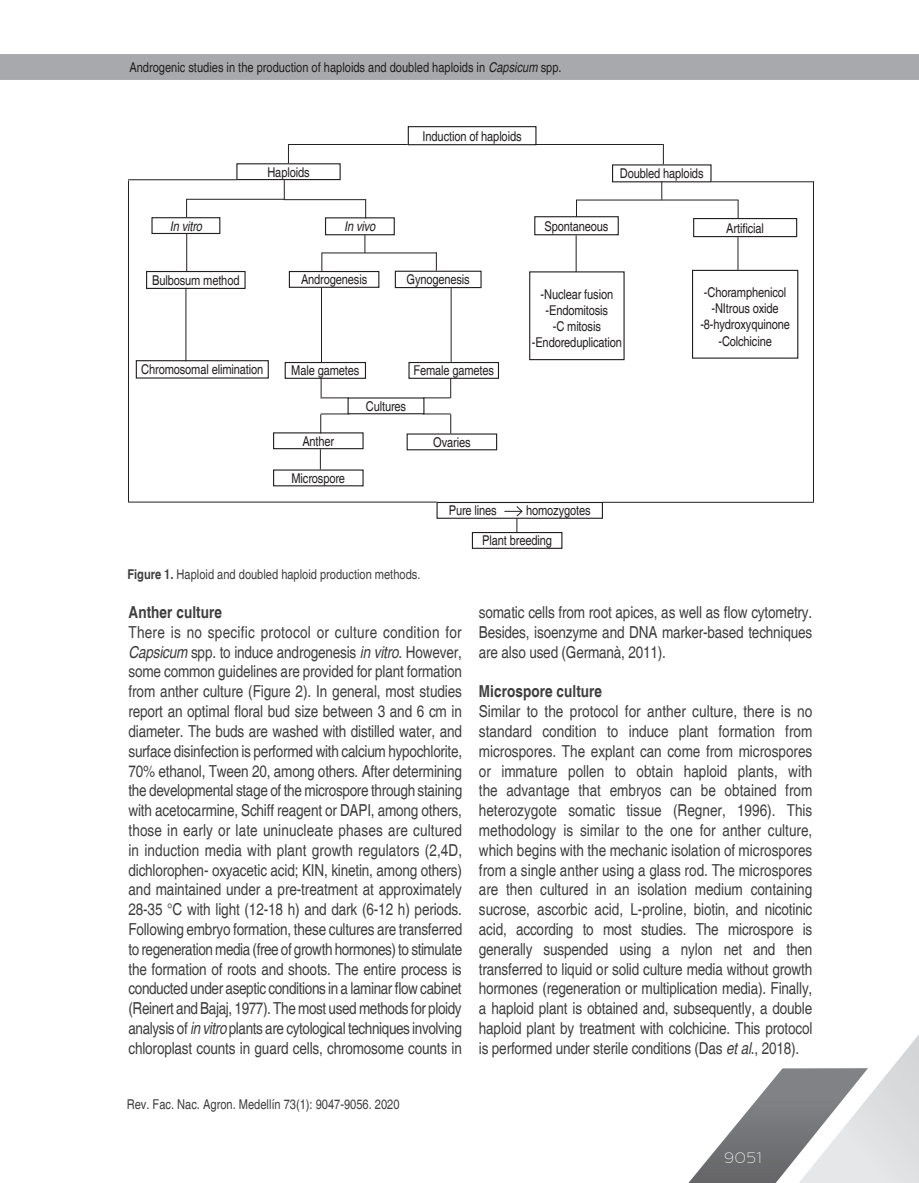
<style>
.page{position:relative;width:919px;height:1183px;background:#fff}
.page>*{position:absolute;margin:0;border:0;box-sizing:border-box;transform-origin:0 0}
.t1{font:condensed 16.5px/19.8px "Helvetica";letter-spacing:-.01em;color:#3e3e3f;text-align:justify}
.t2{font:700 condensed 16.5px "Helvetica";letter-spacing:.005em;color:#3e3e3f}
.t3{font:100 15px "Zona Pro";color:#fff}
.t4{font:condensed 13.5px/16.2px "Helvetica";letter-spacing:-.01em;color:#231f20;text-align:center}
.t5{font:condensed 13.5px "Helvetica";color:#3e3e3f}
.t6{font:italic condensed 13.5px "Helvetica";letter-spacing:-.01em;color:#231f20}
.s1{font-style:italic}
.s2{font-weight:700}
</style>
<div class="page">
<svg style="left:689px;top:1036px;width:229px;height:146px"></svg>
<div style="left:0;top:54px;width:918px;height:26px;background:#a8a9ad"></div>
<div style="left:407px;top:126px;width:129px;height:19px;border:1px solid #231f20"></div>
<div style="left:236px;top:163px;width:104px;height:17px;border:1px solid #231f20"></div>
<div style="left:151px;top:217px;width:69px;height:17px;border:1px solid #231f20"></div>
<div style="left:325px;top:217px;width:70px;height:18px;border:1px solid #231f20"></div>
<div style="left:146px;top:271px;width:99px;height:18px;border:1px solid #231f20"></div>
<div style="left:289px;top:271px;width:90px;height:17px;border:1px solid #231f20"></div>
<div style="left:395px;top:270px;width:86px;height:18px;border:1px solid #231f20"></div>
<div style="left:612px;top:164px;width:99px;height:18px;border:1px solid #231f20"></div>
<div style="left:534px;top:216px;width:84px;height:19px;border:1px solid #231f20"></div>
<div style="left:693px;top:218px;width:104px;height:19px;border:1px solid #231f20"></div>
<div style="left:529px;top:271px;width:95px;height:89px;border:1px solid #231f20"></div>
<div style="left:692px;top:270px;width:106px;height:88px;border:1px solid #231f20"></div>
<div style="left:136px;top:360px;width:133px;height:18px;border:1px solid #231f20"></div>
<div style="left:284px;top:362px;width:82px;height:17px;border:1px solid #231f20"></div>
<div style="left:408px;top:362px;width:91px;height:17px;border:1px solid #231f20"></div>
<div style="left:347px;top:397px;width:77px;height:17px;border:1px solid #231f20"></div>
<div style="left:273px;top:432px;width:90px;height:17px;border:1px solid #231f20"></div>
<div style="left:406px;top:433px;width:91px;height:17px;border:1px solid #231f20"></div>
<div style="left:273px;top:469px;width:90px;height:17px;border:1px solid #231f20"></div>
<div style="left:436px;top:502px;width:167px;height:16px;border:1px solid #231f20"></div>
<div style="left:472px;top:532px;width:90px;height:16px;border:1px solid #231f20"></div>
<hr style="left:534px;top:144px;width:128px;height:1px;background:#231f20">
<hr style="left:288px;top:144px;width:119px;height:1px;background:#231f20">
<svg style="left:288px;top:144px;width:1px;height:19px"></svg>
<svg style="left:663px;top:144px;width:1px;height:20px"></svg>
<hr style="left:128px;top:179px;width:108px;height:1px;background:#231f20">
<hr style="left:128px;top:180px;width:1px;height:322px;background:#231f20">
<hr style="left:813px;top:181px;width:1px;height:321px;background:#231f20">
<hr style="left:711px;top:181px;width:102px;height:1px;background:#231f20">
<svg style="left:284px;top:180px;width:1px;height:19px"></svg>
<hr style="left:186px;top:199px;width:98px;height:1px;background:#231f20">
<svg style="left:186px;top:199px;width:1px;height:18px"></svg>
<hr style="left:284px;top:199px;width:82px;height:1px;background:#231f20">
<svg style="left:365px;top:199px;width:1px;height:19px"></svg>
<svg style="left:661px;top:181px;width:1px;height:18px"></svg>
<hr style="left:576px;top:199px;width:85px;height:1px;background:#231f20">
<hr style="left:661px;top:199px;width:77px;height:1px;background:#231f20">
<svg style="left:737px;top:200px;width:1px;height:18px"></svg>
<svg style="left:576px;top:199px;width:1px;height:18px"></svg>
<svg style="left:364px;top:235px;width:1px;height:17px"></svg>
<svg style="left:321px;top:252px;width:1px;height:19px"></svg>
<hr style="left:322px;top:252px;width:114px;height:1px;background:#231f20">
<svg style="left:436px;top:252px;width:1px;height:18px"></svg>
<hr style="left:186px;top:233px;width:1px;height:38px;background:#231f20">
<hr style="left:575px;top:235px;width:1px;height:37px;background:#231f20">
<hr style="left:737px;top:237px;width:1px;height:33px;background:#231f20">
<hr style="left:185px;top:288px;width:1px;height:73px;background:#231f20">
<hr style="left:321px;top:288px;width:1px;height:74px;background:#231f20">
<hr style="left:450px;top:288px;width:1px;height:74px;background:#231f20">
<svg style="left:423px;top:413px;width:28px;height:20px"></svg>
<svg style="left:320px;top:449px;width:1px;height:20px"></svg>
<svg style="left:504px;top:506px;width:19px;height:26px"></svg>
<svg style="left:320px;top:413px;width:29px;height:20px"></svg>
<hr style="left:128px;top:501px;width:308px;height:1px;background:#231f20">
<hr style="left:602px;top:502px;width:211px;height:1px;background:#231f20">
<svg style="left:321px;top:377px;width:27px;height:21px"></svg>
<svg style="left:423px;top:378px;width:28px;height:20px"></svg>
<p class="t4" style="left:129px;top:59px;width:434px">Androgenic studies in the production of haploids and doubled haploids in <span class="s1">Capsicum</span> spp.</p>
<p class="t4" style="left:267px;top:164px;width:44px">Haploids</p>
<p class="t6" style="left:170px;top:217px;width:34px">In vitro</p>
<p class="t6" style="left:344px;top:218px;width:33px">In vivo</p>
<p class="t4" style="left:422px;top:128px;width:100px">Induction of haploids</p>
<p class="t4" style="left:620px;top:165px;width:85px">Doubled haploids</p>
<p class="t4" style="left:544px;top:218px;width:65px">Spontaneous</p>
<p class="t4" style="left:726px;top:220px;width:39px">Artificial</p>
<p class="t4" style="left:152px;top:272px;width:89px">Bulbosum method</p>
<p class="t4" style="left:301px;top:271px;width:68px">Androgenesis</p>
<p class="t4" style="left:406px;top:271px;width:65px">Gynogenesis</p>
<p class="t4" style="left:532px;top:286px;width:92px">-Nuclear fusion -Endomitosis<br>-C mitosis -Endoreduplication</p>
<p class="t4" style="left:700px;top:284px;width:91px">-Choramphenicol -NItrous oxide -8-hydroxyquinone -Colchicine</p>
<p class="t4" style="left:141px;top:361px;width:123px">Chromosomal elimination</p>
<p class="t4" style="left:291px;top:362px;width:70px">Male gametes</p>
<p class="t4" style="left:413px;top:362px;width:82px">Female gametes</p>
<p class="t4" style="left:366px;top:398px;width:42px">Cultures</p>
<p class="t4" style="left:302px;top:433px;width:33px">Anther</p>
<p class="t4" style="left:433px;top:434px;width:39px">Ovaries</p>
<p class="t4" style="left:291px;top:470px;width:55px">Microspore</p>
<p class="t4" style="left:449px;top:502px;width:50px">Pure lines</p>
<p class="t4" style="left:526px;top:502px;width:66px">homozygotes</p>
<p class="t4" style="left:482px;top:532px;width:71px">Plant breeding</p>
<p class="t5" style="left:127px;top:566px;width:294px"><span class="s2">Figure 1.</span> Haploid and doubled haploid production methods.</p>
<p class="t2" style="left:128px;top:602px;width:95px">Anther culture</p>
<p class="t1" style="left:128px;top:622px;width:335px">There is no specific protocol or culture condition for <span class="s1">Capsicum</span> spp. to induce androgenesis <span class="s1">in vitro</span>. However, some common guidelines are provided for plant formation from anther culture (Figure 2). In general, most studies report an optimal floral bud size between 3 and 6 cm in diameter. The buds are washed with distilled water, and surface disinfection is performed with calcium hypochlorite, 70% ethanol, Tween 20, among others. After determining the developmental stage of the microspore through staining with acetocarmine, Schiff reagent or DAPI, among others, those in early or late uninucleate phases are cultured in induction media with plant growth regulators (2,4D, dichlorophen- oxyacetic acid; KIN, kinetin, among others) and maintained under a pre-treatment at approximately 28-35 °C with light (12-18 h) and dark (6-12 h) periods.<br>Following embryo formation, these cultures are transferred to regeneration media (free of growth hormones) to stimulate the formation of roots and shoots. The entire process is conducted under aseptic conditions in a laminar flow cabinet (Reinert and Bajaj, 1977). The most used methods for ploidy analysis of <span class="s1">in vitro</span> plants are cytological techniques involving chloroplast counts in guard cells, chromosome counts in</p>
<p class="t1" style="left:479px;top:602px;width:335px">somatic cells from root apices, as well as flow cytometry.<br>Besides, isoenzyme and DNA marker-based techniques are also used (Germanà, 2011).</p>
<p class="t2" style="left:479px;top:681px;width:125px">Microspore culture</p>
<p class="t1" style="left:479px;top:701px;width:335px">Similar to the protocol for anther culture, there is no standard condition to induce plant formation from microspores. The explant can come from microspores or immature pollen to obtain haploid plants, with the advantage that embryos can be obtained from heterozygote somatic tissue (Regner, 1996). This methodology is similar to the one for anther culture, which begins with the mechanic isolation of microspores from a single anther using a glass rod. The microspores are then cultured in an isolation medium containing sucrose, ascorbic acid, L-proline, biotin, and nicotinic acid, according to most studies. The microspore is generally suspended using a nylon net and then transferred to liquid or solid culture media without growth hormones (regeneration or multiplication media). Finally, a haploid plant is obtained and, subsequently, a double haploid plant by treatment with colchicine. This protocol is performed under sterile conditions (Das <span class="s1">et al</span>., 2018).</p>
<p class="t5" style="left:127px;top:1095px;width:274px">Rev. Fac. Nac. Agron. Medellín 73(1): 9047-9056. 2020</p>
<p class="t3" style="left:724px;top:1148px;width:40px">9051</p>
</div>
